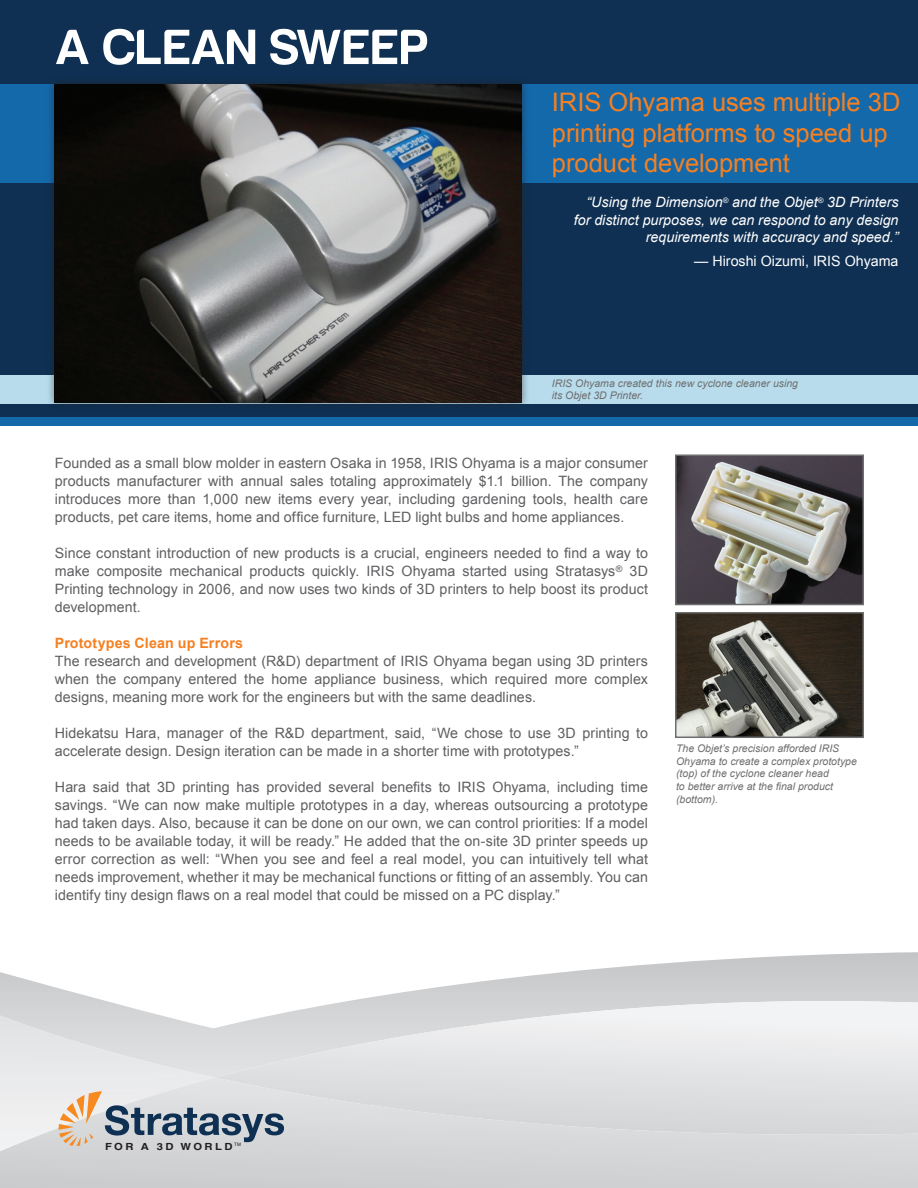
<style>
.page{position:relative;width:918px;height:1188px;background:#fff}
.page>*{position:absolute;margin:0;border:0;box-sizing:border-box;transform-origin:0 0}
.t1{font:51px "Harabara";letter-spacing:.02em;color:#fff}
.t2{font:25.5px/30.6px "Arial";color:#f58021}
.t3{font:14.25px/18px "Arial";letter-spacing:.005em;color:#5f5f62;text-align:justify}
.t4{font:italic 14.25px/17.1px "Arial";color:#fff;text-align:right}
.t5{font:14.25px "Arial";color:#fff}
.t6{font:700 14.25px "Arial";letter-spacing:.01em;color:#f58021}
.t7{font:italic 10.5px/12.6px "Arial";color:#6e6e6f}
.t8{font:700 9.75px "Helvetica LT Std";letter-spacing:.21em;color:#231f20;scale:1.15 1}
</style>
<div class="page">
<svg style="left:0;top:952px;width:918px;height:49px"></svg>
<svg style="left:0;top:1001px;width:918px;height:77px"></svg>
<img style="left:0;top:1010px;width:215px;height:68px">
<svg style="left:58px;top:1091px;width:226px;height:55px;background:#b6b9bc"></svg>
<div style="left:0;top:415px;width:918px;height:11px;background:#1469ab"></div>
<div style="left:0;top:0;width:918px;height:417px;background:#0f3052"></div>
<div style="left:0;top:375px;width:918px;height:28px;background:#b8dcec"></div>
<div style="left:0;top:84px;width:918px;height:98px;background:#1469ab"></div>
<div style="left:46px;top:76px;width:484px;height:335px;background:#231f20;opacity:.55"></div>
<img style="left:54px;top:84px;width:468px;height:318px">
<img style="left:678px;top:457px;width:183px;height:145px">
<div style="left:675px;top:454px;width:189px;height:151px;border:2px solid #6e6e6f"></div>
<img style="left:678px;top:615px;width:183px;height:120px">
<div style="left:675px;top:612px;width:189px;height:126px;border:2px solid #6e6e6f"></div>
<h1 class="t1" style="left:56px;top:21px;width:374px">A CLEAN SWEEP</h1>
<h2 class="t2" style="left:552px;top:87px;width:350px">IRIS Ohyama uses multiple 3D printing platforms to speed up product development</h2>
<p class="t4" style="left:574px;top:194px;width:326px">“Using the Dimension<sup>®</sup> and the Objet<sup>®</sup> 3D Printers for distinct purposes, we can respond to any design requirements with accuracy and speed.”</p>
<p class="t5" style="left:694px;top:251px;width:206px">— Hiroshi Oizumi, IRIS Ohyama</p>
<p class="t7" style="left:552px;top:377px;width:248px">IRIS Ohyama created this new cyclone cleaner using its Objet 3D Printer.</p>
<p class="t3" style="left:55px;top:454px;width:595px">Founded as a small blow molder in eastern Osaka in 1958, IRIS Ohyama is a major consumer products manufacturer with annual sales totaling approximately $1.1 billion. The company introduces more than 1,000 new items every year, including gardening tools, health care products, pet care items, home and office furniture, LED light bulbs and home appliances.</p>
<p class="t3" style="left:55px;top:544px;width:595px">Since constant introduction of new products is a crucial, engineers needed to find a way to make composite mechanical products quickly. IRIS Ohyama started using Stratasys<sup>®</sup> 3D Printing technology in 2006, and now uses two kinds of 3D printers to help boost its product development.</p>
<p class="t6" style="left:55px;top:633px;width:190px">Prototypes Clean up Errors</p>
<p class="t3" style="left:55px;top:652px;width:595px">The research and development (R&amp;D) department of IRIS Ohyama began using 3D printers when the company entered the home appliance business, which required more complex designs, meaning more work for the engineers but with the same deadlines.</p>
<p class="t3" style="left:55px;top:724px;width:595px">Hidekatsu Hara, manager of the R&amp;D department, said, “We chose to use 3D printing to accelerate design. Design iteration can be made in a shorter time with prototypes.”</p>
<p class="t3" style="left:55px;top:778px;width:595px">Hara said that 3D printing has provided several benefits to IRIS Ohyama, including time savings. “We can now make multiple prototypes in a day, whereas outsourcing a prototype had taken days. Also, because it can be done on our own, we can control priorities: If a model needs to be available today, it will be ready.” He added that the on-site 3D printer speeds up error correction as well: “When you see and feel a real model, you can intuitively tell what needs improvement, whether it may be mechanical functions or fitting of an assembly. You can identify tiny design flaws on a real model that could be missed on a PC display.”</p>
<p class="t7" style="left:676px;top:742px;width:182px">The Objet’s precision afforded IRIS<br>Ohyama to create a complex prototype (top) of the cyclone cleaner head<br>to better arrive at the final product (bottom).</p>
<p class="t8" style="left:105px;top:1141px;width:120px">FOR A 3D WORLD<sup>TM</sup></p>
</div>
